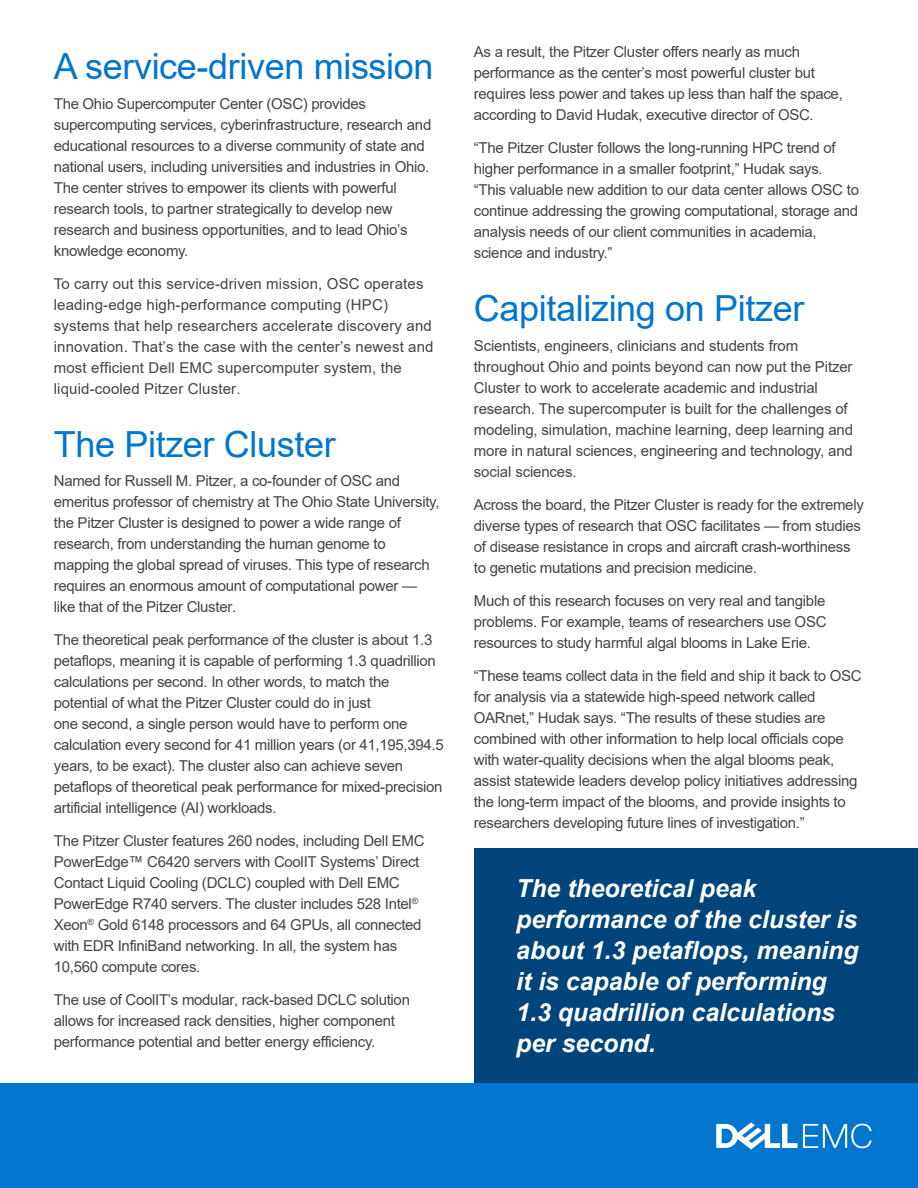
<style>
.page{position:relative;width:918px;height:1188px;background:#fff}
.page>*{position:absolute;margin:0;border:0;box-sizing:border-box;transform-origin:0 0}
.body{font:36px "Arial";letter-spacing:-.01em;color:#0076ce}
.Big_Quote{font:italic 700 24.9px/31px "Arial";color:#fff}
.body-2{font:15px/21px "Arial";letter-spacing:-.02em;color:#444}
.body-3{font:15px/21px "Arial";letter-spacing:.01em;color:#444}
</style>
<div class="page">
<div style="left:0;top:1083px;width:918px;height:105px;background:#0076ce"></div>
<svg style="left:716px;top:1122px;width:155px;height:28px"></svg>
<div style="left:474px;top:848px;width:444px;height:235px;background:#00447c"></div>
<p class="body" style="left:54px;top:41px;width:381px">A service-driven mission</p>
<p class="body-2" style="left:54px;top:93px;width:379px">The Ohio Supercomputer Center (OSC) provides supercomputing services, cyberinfrastructure, research and educational resources to a diverse community of state and national users, including universities and industries in Ohio.<br>The center strives to empower its clients with powerful research tools, to partner strategically to develop new research and business opportunities, and to lead Ohio’s knowledge economy.</p>
<p class="body-3" style="left:54px;top:273px;width:381px">To carry out this service-driven mission, OSC operates leading-edge high-performance computing (HPC) systems that help researchers accelerate discovery and innovation. That’s the case with the center’s newest and most efficient Dell EMC supercomputer system, the liquid-cooled Pitzer Cluster.</p>
<p class="body" style="left:54px;top:419px;width:283px">The Pitzer Cluster</p>
<p class="body-2" style="left:54px;top:470px;width:387px">Named for Russell M. Pitzer, a co-founder of OSC and emeritus professor of chemistry at The Ohio State University, the Pitzer Cluster is designed to power a wide range of research, from understanding the human genome to mapping the global spread of viruses. This type of research requires an enormous amount of computational power — like that of the Pitzer Cluster.</p>
<p class="body-2" style="left:54px;top:629px;width:392px">The theoretical peak performance of the cluster is about 1.3 petaflops, meaning it is capable of performing 1.3 quadrillion calculations per second. In other words, to match the potential of what the Pitzer Cluster could do in just<br>one second, a single person would have to perform one calculation every second for 41 million years (or 41,195,394.5 years, to be exact). The cluster also can achieve seven petaflops of theoretical peak performance for mixed-precision artificial intelligence (AI) workloads.</p>
<p class="body-2" style="left:54px;top:830px;width:372px">The Pitzer Cluster features 260 nodes, including Dell EMC PowerEdge™ C6420 servers with CoolIT Systems’ Direct Contact Liquid Cooling (DCLC) coupled with Dell EMC PowerEdge R740 servers. The cluster includes 528 Intel<sup>® </sup>Xeon<sup>®</sup> Gold 6148 processors and 64 GPUs, all connected with EDR InfiniBand networking. In all, the system has 10,560 compute cores.</p>
<p class="body-2" style="left:54px;top:989px;width:358px">The use of CoolIT’s modular, rack-based DCLC solution allows for increased rack densities, higher component performance potential and better energy efficiency.</p>
<p class="body-2" style="left:474px;top:41px;width:370px">As a result, the Pitzer Cluster offers nearly as much performance as the center’s most powerful cluster but requires less power and takes up less than half the space, according to David Hudak, executive director of OSC.</p>
<p class="body-2" style="left:474px;top:137px;width:387px">“The Pitzer Cluster follows the long-running HPC trend of higher performance in a smaller footprint,” Hudak says.<br>“This valuable new addition to our data center allows OSC to continue addressing the growing computational, storage and analysis needs of our client communities in academia, science and industry.”</p>
<p class="body" style="left:474px;top:284px;width:332px">Capitalizing on Pitzer</p>
<p class="body-2" style="left:474px;top:335px;width:381px">Scientists, engineers, clinicians and students from throughout Ohio and points beyond can now put the Pitzer Cluster to work to accelerate academic and industrial research. The supercomputer is built for the challenges of modeling, simulation, machine learning, deep learning and more in natural sciences, engineering and technology, and social sciences.</p>
<p class="body-2" style="left:474px;top:494px;width:391px">Across the board, the Pitzer Cluster is ready for the extremely diverse types of research that OSC facilitates — from studies of disease resistance in crops and aircraft crash-worthiness to genetic mutations and precision medicine.</p>
<p class="body-2" style="left:474px;top:590px;width:354px;text-align:justify">Much of this research focuses on very real and tangible problems. For example, teams of researchers use OSC resources to study harmful algal blooms in Lake Erie.</p>
<p class="body-2" style="left:474px;top:665px;width:389px">“These teams collect data in the field and ship it back to OSC for analysis via a statewide high-speed network called OARnet,” Hudak says. “The results of these studies are combined with other information to help local officials cope with water-quality decisions when the algal blooms peak, assist statewide leaders develop policy initiatives addressing the long-term impact of the blooms, and provide insights to researchers developing future lines of investigation.”</p>
<p class="Big_Quote" style="left:516px;top:874px;width:344px">The theoretical peak performance of the cluster is about 1.3 petaflops, meaning it is capable of performing<br>1.3 quadrillion calculations per second.</p>
</div>
